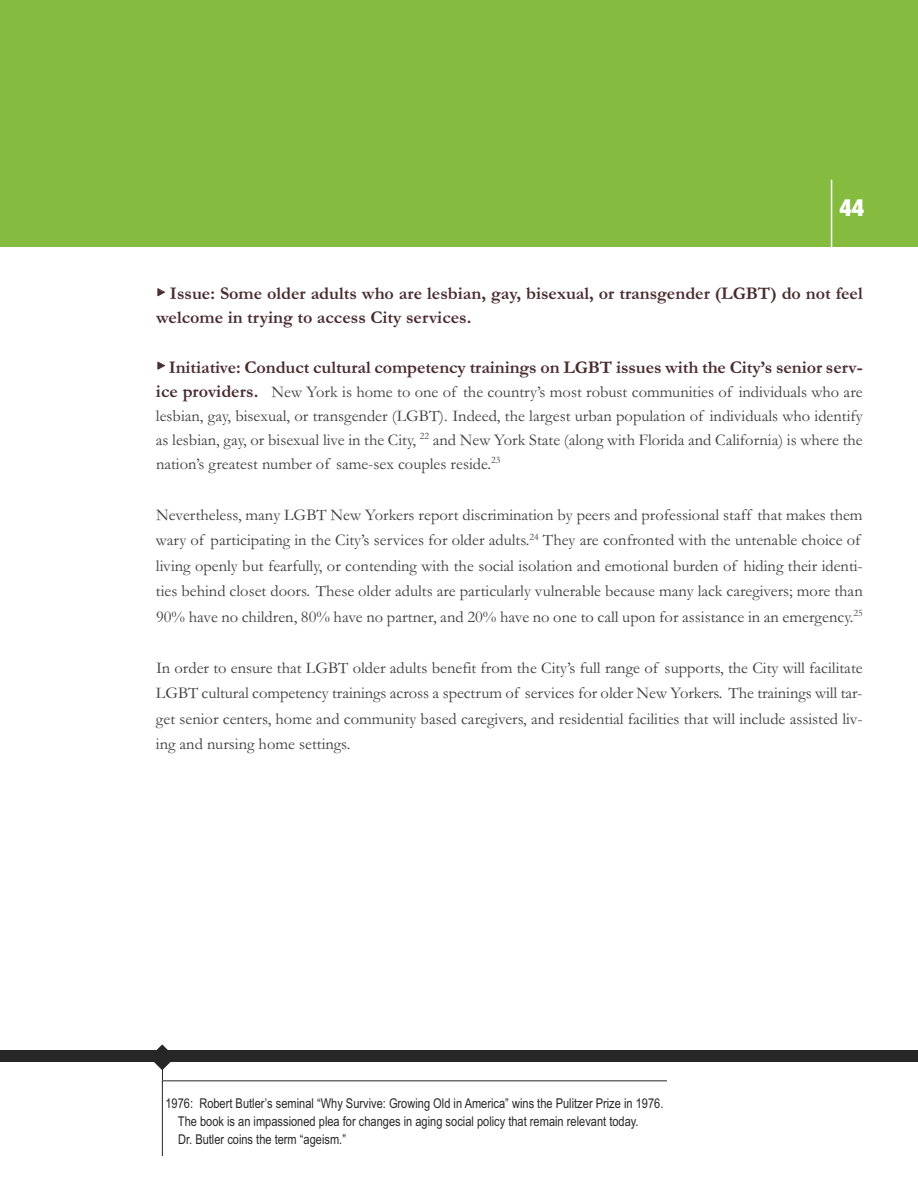
<style>
.page{position:relative;width:918px;height:1188px;background:#fff}
.page>*{position:absolute;margin:0;border:0;box-sizing:border-box;transform-origin:0 0}
.t1{font:900 condensed 24px "Helvetica Neue";color:#fff}
.t2{font:700 18px/24px "Garamond";color:#492b2e}
.t3{font:16.5px/25.5px "Garamond";color:#3d3c3c;text-align:justify}
.t4{font:13.5px/18px "Arial Narrow";color:#272627}
.s1{font-family:"MS Gothic";font-weight:400}
.s2{font-weight:700;font-size:18px;color:#492b2e}
</style>
<div class="page">
<div style="left:0;top:0;width:918px;height:247px;background:#85bc3f"></div>
<hr style="left:831px;top:180px;width:1px;height:67px;background:#fff">
<svg style="left:154px;top:1044px;width:17px;height:36px"></svg>
<div style="left:0;top:1050px;width:918px;height:12px;background:#272627"></div>
<h1 class="t1" style="left:839px;top:193px;width:26px">44</h1>
<p class="t2" style="left:156px;top:281px;width:708px"><span class="s1">►</span> Issue: Some older adults who are lesbian, gay, bisexual, or transgender (LGBT) do not feel welcome in trying to access City services.</p>
<p class="t2" style="left:156px;top:354px;width:708px"><span class="s1">►</span> Initiative: Conduct cultural competency trainings on LGBT issues with the City’s senior serv-</p>
<p class="t3" style="left:156px;top:379px;width:708px;line-height:24px"><span class="s2">ice providers.</span> New York is home to one of the country’s most robust communities of individuals who are lesbian, gay, bisexual, or transgender (LGBT). Indeed, the largest urban population of individuals who identify as lesbian, gay, or bisexual live in the City, <sup>22</sup> and New York State (along with Florida and California) is where the nation’s greatest number of same-sex couples reside.<sup>23</sup></p>
<p class="t3" style="left:156px;top:501px;width:708px;text-align:left">Nevertheless, many LGBT New Yorkers report discrimination by peers and professional staff that makes them wary of participating in the City’s services for older adults.<sup>24</sup> They are confronted with the untenable choice of living openly but fearfully, or contending with the social isolation and emotional burden of hiding their identi&shy;ties behind closet doors. These older adults are particularly vulnerable because many lack caregivers; more than 90% have no children, 80% have no partner, and 20% have no one to call upon for assistance in an emergency.<sup>25</sup></p>
<p class="t3" style="left:156px;top:654px;width:708px">In order to ensure that LGBT older adults benefit from the City’s full range of supports, the City will facilitate LGBT cultural competency trainings across a spectrum of services for older New Yorkers. The trainings will tar&shy;get senior centers, home and community based caregivers, and residential facilities that will include assisted liv&shy;ing and nursing home settings.</p>
<p class="t4" style="left:178px;top:1094px;width:487px;text-indent:-12px">1976: Robert Butler’s seminal “Why Survive: Growing Old in America” wins the Pulitzer Prize in 1976.<br>The book is an impassioned plea for changes in aging social policy that remain relevant today.<br>Dr. Butler coins the term “ageism.”</p>
</div>
